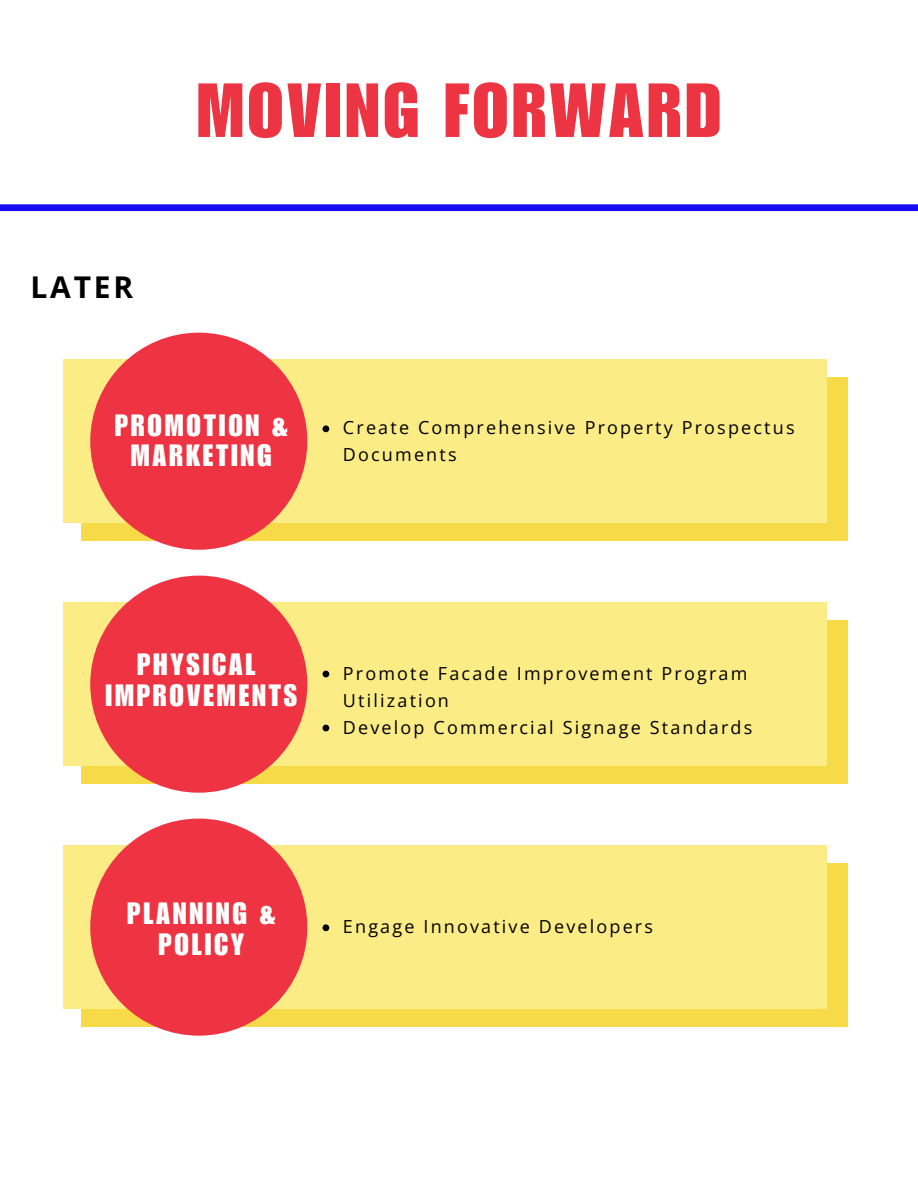
<style>
.page{position:relative;width:918px;height:1188px;background:#fff}
.page>*{position:absolute;margin:0;border:0;box-sizing:border-box;transform-origin:0 0}
.t1{font:75px "Impact LT Std";letter-spacing:.045em;color:#ed3442}
.t2{font:30px/30.3px "Impact LT Std";letter-spacing:.095em;color:#fff;text-align:center}
.t3{font:700 30px "Open Sans";letter-spacing:.095em;color:#000}
.t4{font:18px/27px "Open Sans";letter-spacing:.12em;color:#000}
</style>
<div class="page">
<div style="left:81px;top:377px;width:766px;height:164px;background:#f6da48"></div>
<div style="left:63px;top:359px;width:763px;height:164px;background:#fbec86"></div>
<div style="left:81px;top:620px;width:766px;height:164px;background:#f6da48"></div>
<div style="left:63px;top:602px;width:763px;height:164px;background:#fbec86"></div>
<div style="left:90px;top:576px;width:217px;height:217px;background:#ee3342;border-radius:50%"></div>
<div style="left:81px;top:863px;width:766px;height:164px;background:#f6da48"></div>
<div style="left:63px;top:845px;width:763px;height:164px;background:#fbec86"></div>
<div style="left:90px;top:819px;width:217px;height:217px;background:#ee3342;border-radius:50%"></div>
<div style="left:90px;top:333px;width:217px;height:217px;background:#ee3342;border-radius:50%"></div>
<svg style="left:323px;top:425px;width:6px;height:7px"></svg>
<svg style="left:323px;top:671px;width:6px;height:6px"></svg>
<svg style="left:323px;top:725px;width:6px;height:6px"></svg>
<svg style="left:323px;top:924px;width:6px;height:7px"></svg>
<div style="left:0;top:204px;width:918px;height:7px;background:#160bf2"></div>
<p class="t3" style="left:31px;top:266px;width:104px">LATER</p>
<p class="t1" style="left:197px;top:83px;width:526px">MOVING FORWARD</p>
<p class="t2" style="left:115px;top:414px;width:175px">PROMOTION &amp;<br>MARKETING</p>
<p class="t4" style="left:343px;top:414px;width:453px">Create Comprehensive Property Prospectus<br>Documents</p>
<p class="t2" style="left:137px;top:654px;width:120px">PHYSICAL</p>
<p class="t2" style="left:106px;top:684px;width:193px">IMPROVEMENTS</p>
<p class="t4" style="left:343px;top:659px;width:406px">Promote Facade Improvement Program<br>Utilization</p>
<p class="t4" style="left:343px;top:713px;width:411px">Develop Commercial Signage Standards</p>
<p class="t2" style="left:127px;top:903px;width:150px">PLANNING &amp;<br>POLICY</p>
<p class="t4" style="left:343px;top:913px;width:312px">Engage Innovative Developers</p>
</div>
